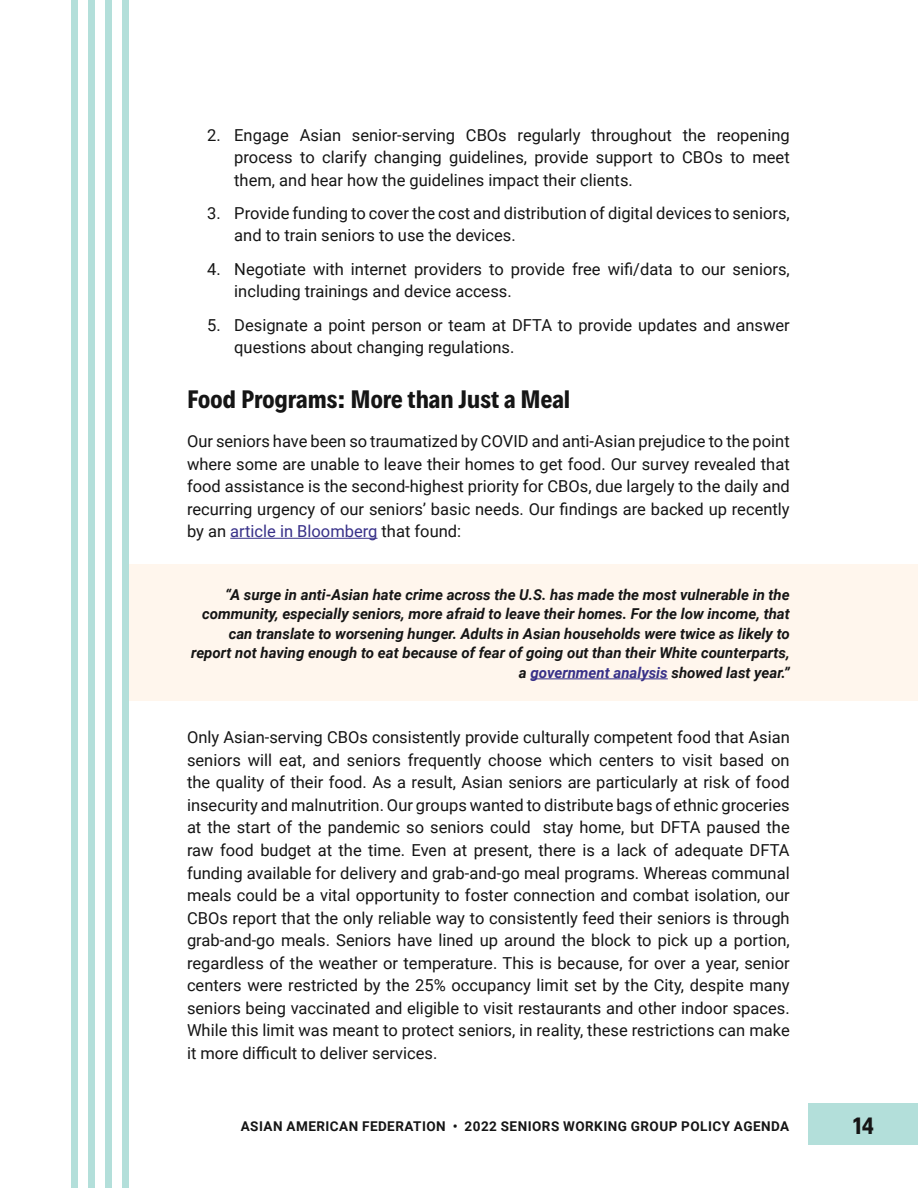
<style>
.page{position:relative;width:918px;height:1188px;background:#fff}
.page>*{position:absolute;margin:0;border:0;box-sizing:border-box;transform-origin:0 0}
.t1{font:700 22.5px "Decalotype";color:#151515}
.t2{font:700 21px "Decalotype";color:#151515}
.t3{font:16.5px/22.5px "Roboto";color:#151515;text-align:justify}
.t4{font:italic 700 15px/19.5px "Roboto";color:#151515;text-align:right}
.t5{font:700 13.5px "Roboto";letter-spacing:.035em;color:#151515}
.s1{color:#373088}
</style>
<div class="page">
<div style="left:809px;top:1104px;width:109px;height:41px;background:#b3dfda"></div>
<div style="left:128px;top:564px;width:790px;height:136px;background:#fff6ed"></div>
<div style="left:71px;top:0;width:7px;height:1188px;background:#b3dfda"></div>
<div style="left:88px;top:0;width:7px;height:1188px;background:#b3dfda"></div>
<div style="left:105px;top:0;width:7px;height:1188px;background:#b3dfda"></div>
<div style="left:122px;top:0;width:7px;height:1188px;background:#b3dfda"></div>
<hr style="left:230px;top:538px;width:148px;height:1px;background:#373088">
<hr style="left:531px;top:678px;width:137px;height:1px;background:#373088">
<p class="t3" style="left:234px;top:123px;width:557px;text-indent:-27px">2. Engage Asian senior-serving CBOs regularly throughout the reopening process to clarify changing guidelines, provide support to CBOs to meet them, and hear how the guidelines impact their clients.</p>
<p class="t3" style="left:234px;top:201px;width:557px;text-indent:-27px">3. Provide funding to cover the cost and distribution of digital devices to seniors, and to train seniors to use the devices.</p>
<p class="t3" style="left:234px;top:257px;width:557px;text-indent:-27px">4. Negotiate with internet providers to provide free wifi/data to our seniors, including trainings and device access.</p>
<p class="t3" style="left:234px;top:313px;width:557px;text-indent:-27px">5. Designate a point person or team at DFTA to provide updates and answer questions about changing regulations.</p>
<h1 class="t1" style="left:187px;top:384px;width:385px">Food Programs: More than Just a Meal</h1>
<p class="t3" style="left:187px;top:429px;width:604px">Our seniors have been so traumatized by COVID and anti-Asian prejudice to the point where some are unable to leave their homes to get food. Our survey revealed that food assistance is the second-highest priority for CBOs, due largely to the daily and recurring urgency of our seniors’ basic needs. Our findings are backed up recently by an <span class="s1">article in Bloomberg</span> that found:</p>
<p class="t4" style="left:191px;top:584px;width:600px">“A surge in anti-Asian hate crime across the U.S. has made the most vulnerable in the community, especially seniors, more afraid to leave their homes. For the low income, that can translate to worsening hunger. Adults in Asian households were twice as likely to report not having enough to eat because of fear of going out than their White counterparts, a <span class="s1">government analysis</span> showed last year.”</p>
<p class="t3" style="left:187px;top:726px;width:604px">Only Asian-serving CBOs consistently provide culturally competent food that Asian seniors will eat, and seniors frequently choose which centers to visit based on the quality of their food. As a result, Asian seniors are particularly at risk of food insecurity and malnutrition. Our groups wanted to distribute bags of ethnic groceries at the start of the pandemic so seniors could stay home, but DFTA paused the raw food budget at the time. Even at present, there is a lack of adequate DFTA funding available for delivery and grab-and-go meal programs. Whereas communal meals could be a vital opportunity to foster connection and combat isolation, our CBOs report that the only reliable way to consistently feed their seniors is through grab-and-go meals. Seniors have lined up around the block to pick up a portion, regardless of the weather or temperature. This is because, for over a year, senior centers were restricted by the 25% occupancy limit set by the City, despite many seniors being vaccinated and eligible to visit restaurants and other indoor spaces.<br>While this limit was meant to protect seniors, in reality, these restrictions can make it more difficult to deliver services.</p>
<p class="t5" style="left:241px;top:1116px;width:550px">ASIAN AMERICAN FEDERATION • 2022 SENIORS WORKING GROUP POLICY AGENDA</p>
<p class="t2" style="left:853px;top:1111px;width:23px">14</p>
</div>
